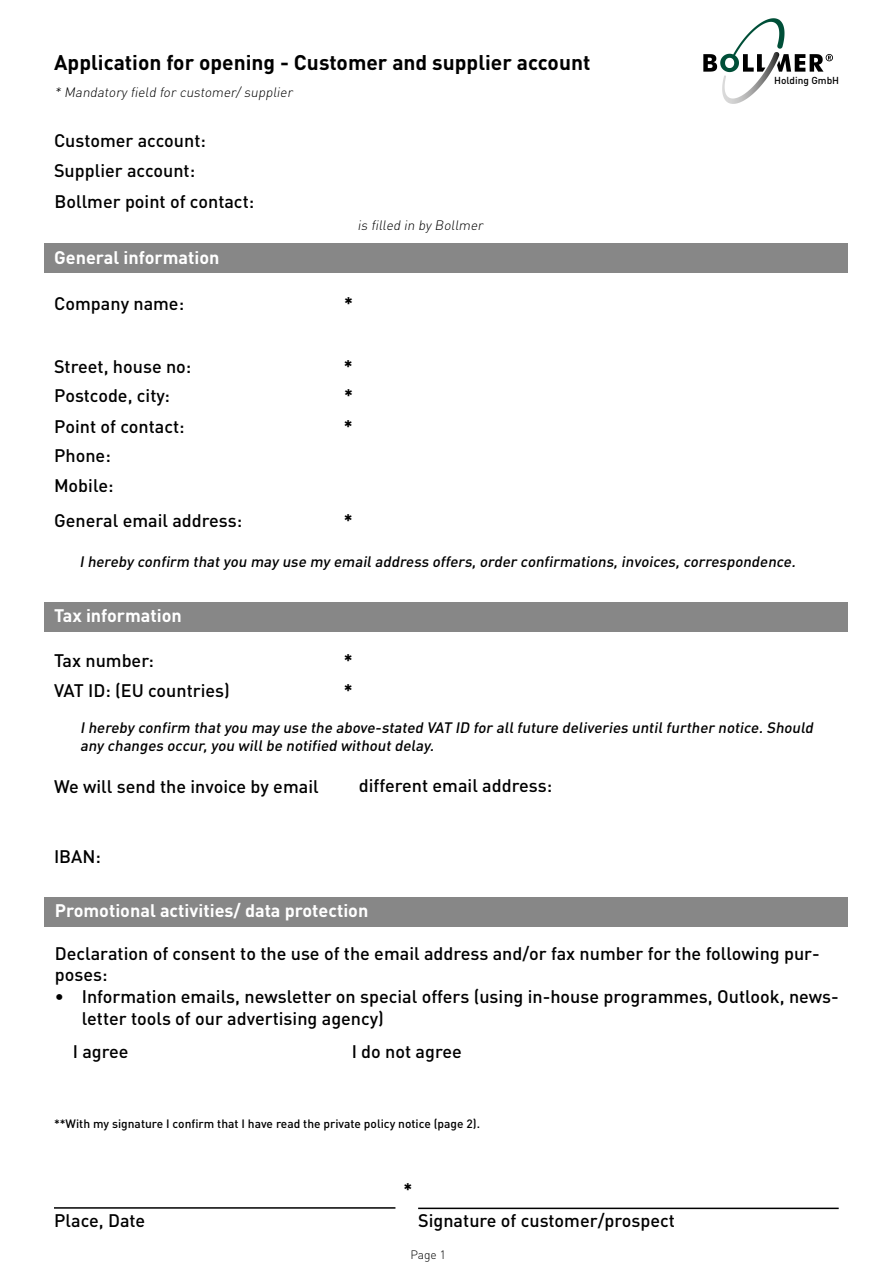
<style>
.page{position:relative;width:893px;height:1263px;background:#fff}
.page>*{position:absolute;margin:0;border:0;box-sizing:border-box;transform-origin:0 0}
.t1{font:700 21px "DINOT";color:#000}
.t2{font:500 18px/30px "DINOT";color:#000}
.t3{font:700 18px "DINOT";color:#fff}
.t4{font:700 18px/29.8px "DINOT";color:#000}
.t5{font:italic 500 15px/18px "DINOT";color:#000}
.t6{font:italic 300 13.5px "DINOT";color:#000}
.t7{font:500 12px "DINOT";color:#000}
.t8{font:300 12px "DINOT";color:#000}
.t9{font:500 10.05px "DINOT";color:#000}
</style>
<div class="page">
<div style="left:44px;top:897px;width:804px;height:30px;background:#878787"></div>
<div style="left:44px;top:602px;width:804px;height:30px;background:#878787"></div>
<div style="left:44px;top:244px;width:804px;height:29px;background:#878787"></div>
<svg style="left:703px;top:18px;width:130px;height:86px"></svg>
<hr style="left:54px;top:1207px;width:341px;height:2px;background:#000">
<hr style="left:418px;top:1207px;width:421px;height:2px;background:#000">
<p class="t1" style="left:54px;top:49px;width:538px">Application for opening - Customer and supplier account</p>
<p class="t6" style="left:54px;top:84px;width:242px">* Mandatory field for customer/ supplier</p>
<p class="t2" style="left:54px;top:125px;width:153px">Customer account:<br>Supplier account:</p>
<p class="t2" style="left:55px;top:186px;width:201px">Bollmer point of contact:</p>
<p class="t3" style="left:54px;top:246px;width:167px">General information</p>
<p class="t2" style="left:54px;top:288px;width:131px">Company name:</p>
<p class="t2" style="left:54px;top:351px;width:139px">Street, house no:<br>Postcode, city:</p>
<p class="t2" style="left:54px;top:411px;width:132px">Point of contact:</p>
<p class="t2" style="left:54px;top:440px;width:61px">Phone:<br>Mobile:</p>
<p class="t2" style="left:54px;top:505px;width:190px">General email address:</p>
<p class="t6" style="left:358px;top:217px;width:130px">is filled in by Bollmer</p>
<p class="t4" style="left:344px;top:288px;width:10px">*</p>
<p class="t4" style="left:344px;top:351px;width:11px">* *</p>
<p class="t4" style="left:344px;top:411px;width:10px">*</p>
<p class="t4" style="left:344px;top:505px;width:10px">*</p>
<p class="t9" style="left:774px;top:74px;width:67px">Holding GmbH</p>
<p class="t5" style="left:79px;top:552px;width:720px">Ihereby confirm thatyou may use my emailaddress offers,order confirmations,invoices,correspondence.</p>
<p class="t3" style="left:54px;top:604px;width:129px">Tax information</p>
<p class="t2" style="left:54px;top:645px;width:177px;line-height:30.5px">Tax number:<br>VAT ID: (EU countries)</p>
<p class="t4" style="left:344px;top:645px;width:10px;line-height:30.5px">* *</p>
<p class="t5" style="left:80px;top:718px;width:738px">Ihereby confirm thatyou may use the above-stated VAT ID for allfuture deliveries untilfurther notice.Should any changes occur,you willbe notified withoutdelay.</p>
<p class="t2" style="left:54px;top:771px;width:266px">We will send the invoice by email</p>
<p class="t2" style="left:54px;top:841px;width:48px">IBAN:</p>
<p class="t2" style="left:359px;top:770px;width:195px">different email address:</p>
<p class="t3" style="left:55px;top:899px;width:315px">Promotional activities/ data protection</p>
<p class="t2" style="left:55px;top:942px;width:766px;line-height:21.6px">Declaration of consent to the use of the email address and/or fax number for the following pur&shy;poses:</p>
<p class="t2" style="left:82px;top:985px;width:759px;line-height:21.6px;text-indent:-27px">• Information emails, newsletter on special offers (using in-house programmes, Outlook, news&shy;letter tools of our advertising agency)</p>
<p class="t2" style="left:73px;top:1036px;width:57px">I agree</p>
<p class="t2" style="left:352px;top:1036px;width:112px">I do not agree</p>
<p class="t7" style="left:54px;top:1116px;width:428px">**With my signature I confirm that I have read the private policy notice (page 2).</p>
<p class="t4" style="left:403px;top:1173px;width:10px">*</p>
<p class="t2" style="left:54px;top:1205px;width:93px">Place, Date</p>
<p class="t2" style="left:418px;top:1205px;width:258px">Signature of customer/prospect</p>
<p class="t8" style="left:410px;top:1247px;width:37px">Page 1</p>
</div>
